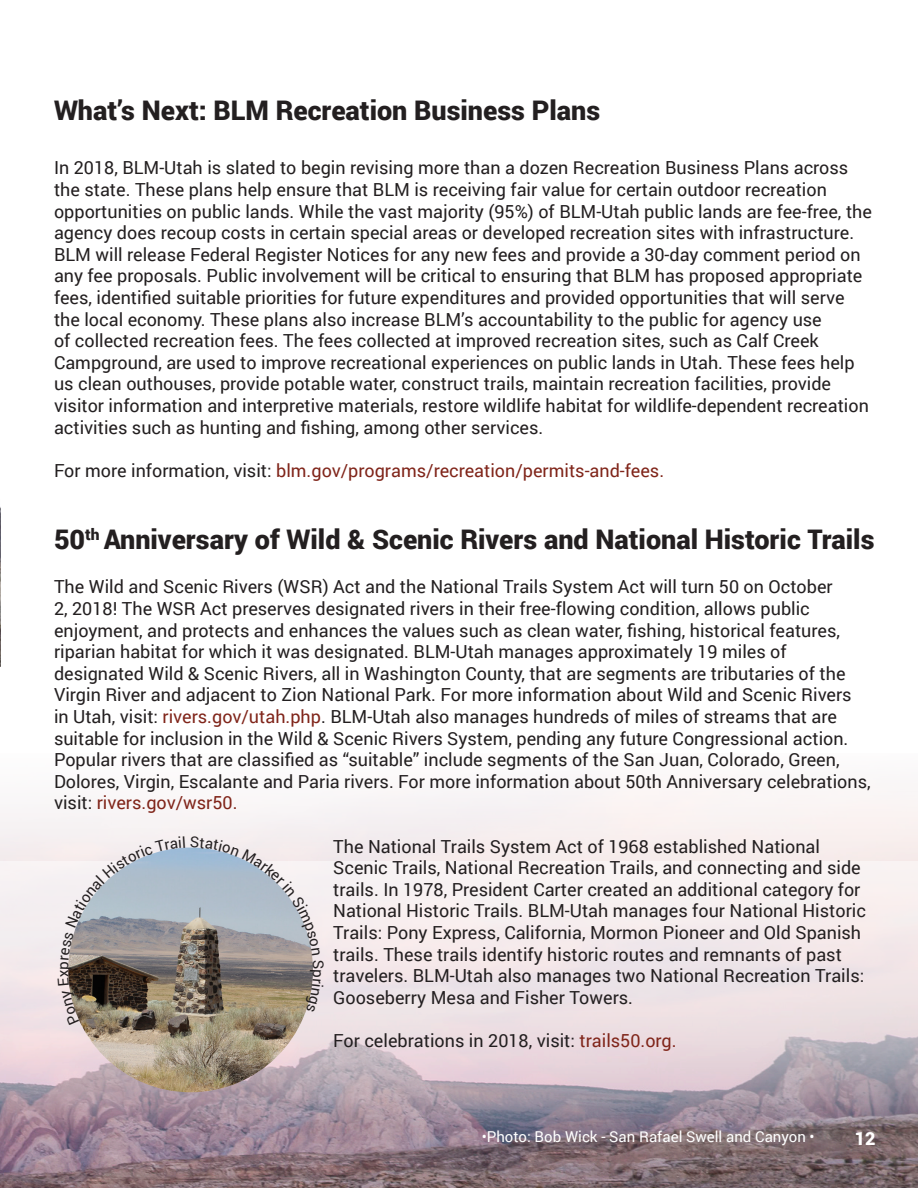
<style>
.page{position:relative;width:918px;height:1188px;background:#fff}
.page>*{position:absolute;margin:0;border:0;box-sizing:border-box;transform-origin:0 0}
.t1{font:900 27px "Roboto";color:#231f20}
.t2{font:18px/21.6px "Roboto";color:#231f20}
.t3{font:18px "Roboto";color:#80251a}
.t4{font:900 18px "Roboto";color:#fff}
.t5{font:15px "Roboto";color:#fff}
.s1{color:#231f20}
.s2{color:#80251a}
</style>
<div class="page">
<img style="left:0;top:791px;width:918px;height:397px">
<svg style="left:1px;top:861px;width:917px;height:265px"></svg>
<hr style="left:0;top:790px;width:1px;height:336px;background:#fff">
<img style="left:68px;top:848px;width:245px;height:244px;border-radius:122px">
<img style="left:0;top:507px;width:1px;height:159px">
<svg style="left:0;top:582px;width:1px;height:43px"></svg>
<svg style="left:58px;top:836px;width:127px;height:189px;background:#a6a3a3"></svg>
<svg style="left:191px;top:837px;width:133px;height:175px;background:#b2b0b0"></svg>
<p class="t1" style="left:54px;top:92px;width:548px">What’s Next: BLM Recreation Business Plans</p>
<p class="t2" style="left:54px;top:156px;width:819px">In 2018, BLM-Utah is slated to begin revising more than a dozen Recreation Business Plans across the state. These plans help ensure that BLM is receiving fair value for certain outdoor recreation opportunities on public lands. While the vast majority (95%) of BLM-Utah public lands are fee-free, the agency does recoup costs in certain special areas or developed recreation sites with infrastructure.<br>BLM will release Federal Register Notices for any new fees and provide a 30-day comment period on any fee proposals. Public involvement will be critical to ensuring that BLM has proposed appropriate fees, identified suitable priorities for future expenditures and provided opportunities that will serve the local economy. These plans also increase BLM’s accountability to the public for agency use<br>of collected recreation fees. The fees collected at improved recreation sites, such as Calf Creek Campground, are used to improve recreational experiences on public lands in Utah. These fees help us clean outhouses, provide potable water, construct trails, maintain recreation facilities, provide visitor information and interpretive materials, restore wildlife habitat for wildlife-dependent recreation activities such as hunting and fishing, among other services.</p>
<p class="t3" style="left:54px;top:458px;width:612px"><span class="s1">For more information, visit:</span> blm.gov/programs/recreation/permits-and-fees.</p>
<p class="t1" style="left:54px;top:520px;width:822px">50<sup>th</sup> Anniversary of Wild &amp; Scenic Rivers and National Historic Trails</p>
<p class="t2" style="left:54px;top:575px;width:818px">The Wild and Scenic Rivers (WSR) Act and the National Trails System Act will turn 50 on October<br>2, 2018! The WSR Act preserves designated rivers in their free-flowing condition, allows public enjoyment, and protects and enhances the values such as clean water, fishing, historical features, riparian habitat for which it was designated. BLM-Utah manages approximately 19 miles of designated Wild &amp; Scenic Rivers, all in Washington County, that are segments are tributaries of the Virgin River and adjacent to Zion National Park. For more information about Wild and Scenic Rivers in Utah, visit: <span class="s2">rivers.gov/utah.php</span>. BLM-Utah also manages hundreds of miles of streams that are suitable for inclusion in the Wild &amp; Scenic Rivers System, pending any future Congressional action.<br>Popular rivers that are classified as “suitable” include segments of the San Juan, Colorado, Green, Dolores, Virgin, Escalante and Paria rivers. For more information about 50th Anniversary celebrations, visit: <span class="s2">rivers.gov/wsr50.</span></p>
<p class="t2" style="left:333px;top:835px;width:534px">The National Trails System Act of 1968 established National Scenic Trails, National Recreation Trails, and connecting and side trails. In 1978, President Carter created an additional category for National Historic Trails. BLM-Utah manages four National Historic Trails: Pony Express, California, Mormon Pioneer and Old Spanish trails. These trails identify historic routes and remnants of past travelers. BLM-Utah also manages two National Recreation Trails:<br>Gooseberry Mesa and Fisher Towers.</p>
<p class="t2" style="left:333px;top:1029px;width:345px">For celebrations in 2018, visit: <span class="s2">trails50.org.</span></p>
<p class="t5" style="left:482px;top:1126px;width:335px">•Photo: Bob Wick - San Rafael Swell and Canyon •</p>
<p class="t4" style="left:855px;top:1126px;width:22px">12</p>
</div>
